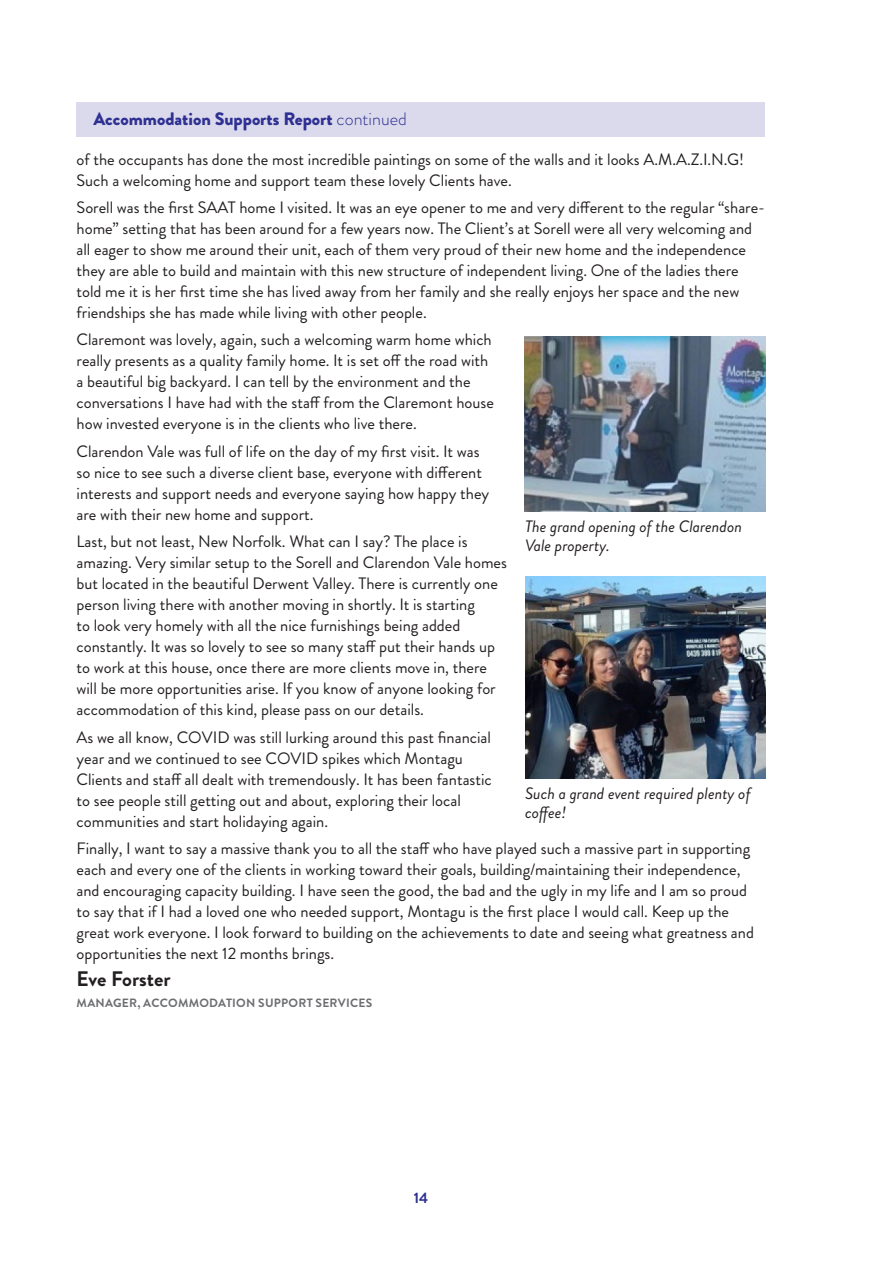
<style>
.page{position:relative;width:893px;height:1263px;background:#fff}
.page>*{position:absolute;margin:0;border:0;box-sizing:border-box;transform-origin:0 0}
.role{font:700 21px "Brandon Grotesque";color:#231f20}
.page_headings{font:900 18px "Brandon Grotesque";color:#2e3092}
.body{font:16.5px/21px "Brandon Grotesque";color:#231f20}
.t1{font:italic 16.5px/19.5px "Brandon Grotesque";color:#231f20}
.t2{font:700 15.15px "Brandon Grotesque";color:#2e3092}
.role-2{font:700 12px "Brandon Grotesque";letter-spacing:.02em;color:#6c6d70}
.s1{font-weight:300}
</style>
<div class="page">
<div style="left:77px;top:102px;width:688px;height:34px;background:#dbd9ec"></div>
<img style="left:524px;top:336px;width:241px;height:176px">
<img style="left:525px;top:576px;width:240px;height:202px">
<p class="page_headings" style="left:94px;top:106px;width:315px">Accommodation Supports Report <span class="s1">continued</span></p>
<p class="body" style="left:77px;top:149px;width:669px">of the occupants has done the most incredible paintings on some of the walls and it looks A.M.A.Z.I.N.G!<br>Such a welcoming home and support team these lovely Clients have.</p>
<p class="body" style="left:77px;top:197px;width:690px">Sorell was the first SAAT home I visited. It was an eye opener to me and very different to the regular “share&shy;home” setting that has been around for a few years now. The Client’s at Sorell were all very welcoming and all eager to show me around their unit, each of them very proud of their new home and the independence they are able to build and maintain with this new structure of independent living. One of the ladies there told me it is her first time she has lived away from her family and she really enjoys her space and the new friendships she has made while living with other people.</p>
<p class="body" style="left:77px;top:329px;width:419px">Claremont was lovely, again, such a welcoming warm home which really presents as a quality family home. It is set off the road with a beautiful big backyard. I can tell by the environment and the conversations I have had with the staff from the Claremont house how invested everyone is in the clients who live there.</p>
<p class="body" style="left:77px;top:441px;width:414px">Clarendon Vale was full of life on the day of my first visit. It was so nice to see such a diverse client base, everyone with different interests and support needs and everyone saying how happy they are with their new home and support.</p>
<p class="body" style="left:77px;top:531px;width:432px">Last, but not least, New Norfolk. What can I say? The place is amazing. Very similar setup to the Sorell and Clarendon Vale homes but located in the beautiful Derwent Valley. There is currently one person living there with another moving in shortly. It is starting<br>to look very homely with all the nice furnishings being added constantly. It was so lovely to see so many staff put their hands up to work at this house, once there are more clients move in, there will be more opportunities arise. If you know of anyone looking for accommodation of this kind, please pass on our details.</p>
<p class="body" style="left:77px;top:727px;width:417px">As we all know, COVID was still lurking around this past financial year and we continued to see COVID spikes which Montagu Clients and staff all dealt with tremendously. It has been fantastic to see people still getting out and about, exploring their local communities and start holidaying again.</p>
<p class="body" style="left:77px;top:838px;width:679px">Finally, I want to say a massive thank you to all the staff who have played such a massive part in supporting each and every one of the clients in working toward their goals, building/maintaining their independence, and encouraging capacity building. I have seen the good, the bad and the ugly in my life and I am so proud to say that if I had a loved one who needed support, Montagu is the first place I would call. Keep up the great work everyone. I look forward to building on the achievements to date and seeing what greatness and opportunities the next 12 months brings.</p>
<p class="role" style="left:77px;top:964px;width:96px">Eve Forster</p>
<p class="role-2" style="left:77px;top:995px;width:297px">MANAGER, ACCOMMODATION SUPPORT SERVICES</p>
<p class="t1" style="left:525px;top:517px;width:218px">The grand opening of the Clarendon<br>Vale property.</p>
<p class="t1" style="left:525px;top:783px;width:227px">Such a grand event required plenty of coffee!</p>
<p class="t2" style="left:414px;top:1187px;width:16px">14</p>
</div>
